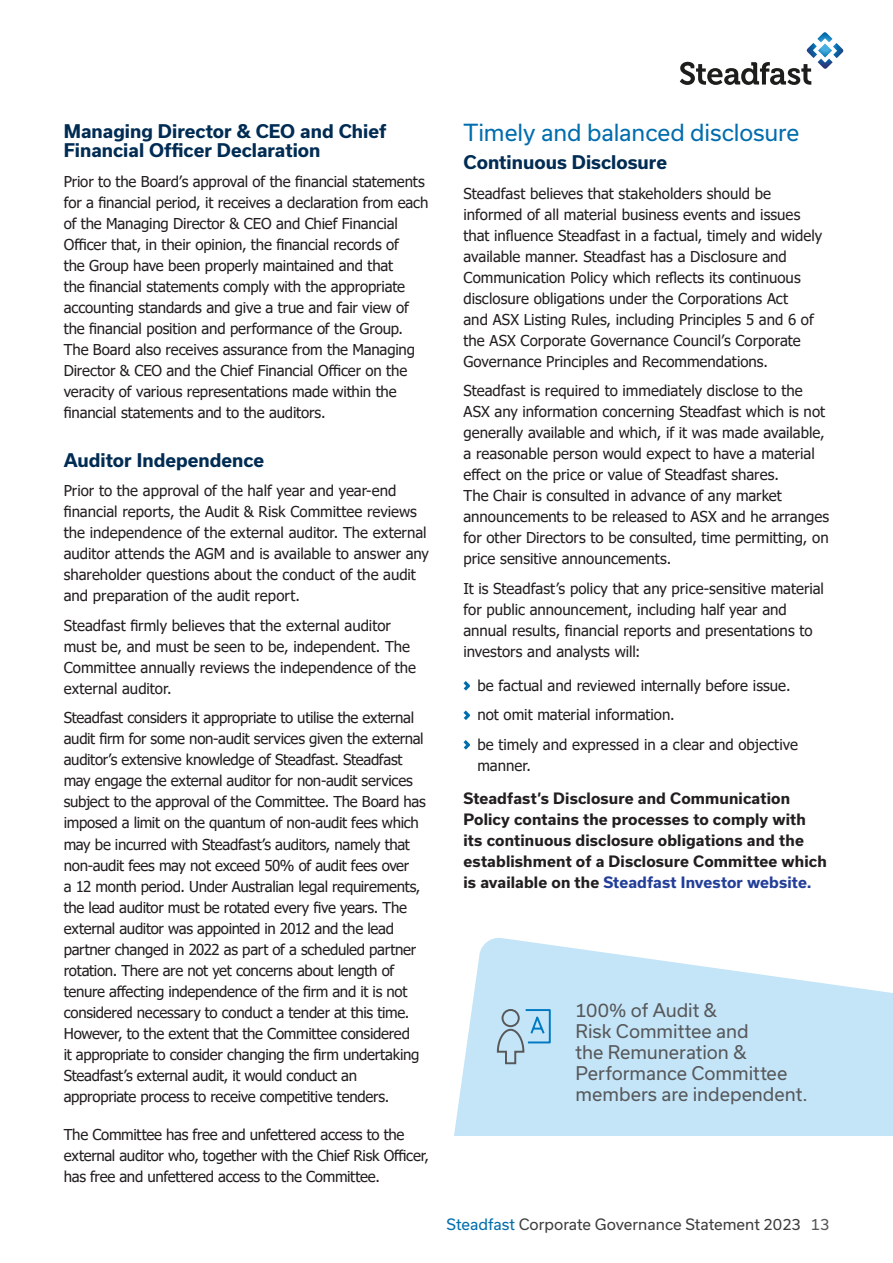
<style>
.page{position:relative;width:893px;height:1263px;background:#fff}
.page>*{position:absolute;margin:0;border:0;box-sizing:border-box;transform-origin:0 0}
.body_copy{font:22.5px "Usual";letter-spacing:-.005em;color:#006dad}
.heading_2{font:700 18px/19.5px "Usual";color:#002c54}
.heading_1{font:18px/21px "Usual";letter-spacing:-.005em;color:#57585a}
.body_copy_no_space_before{font:15px/21px "Tahoma";letter-spacing:-.005em;color:#231f20}
.body_copy-2{font:700 15px/21px "Usual";letter-spacing:.005em;color:#231f20}
.body_copy-3{font:15px/21px "Tahoma";letter-spacing:-.02em;color:#231f20}
.bullet_1{font:15px/21px "Tahoma";color:#231f20}
.t1{font:15px "Usual";color:#3e3e3f}
.s1{color:#233e98}
.s2{color:#006dad}
.s3{color:#57585a}
</style>
<div class="page">
<svg style="left:680px;top:32px;width:164px;height:53px"></svg>
<svg style="left:454px;top:938px;width:439px;height:197px;fill:#c4e5f8"></svg>
<svg style="left:463px;top:681px;width:7px;height:10px"></svg>
<svg style="left:463px;top:710px;width:7px;height:10px"></svg>
<svg style="left:463px;top:740px;width:7px;height:10px"></svg>
<svg style="left:496px;top:1008px;width:56px;height:57px;background:#abcfe4"></svg>
<p class="heading_2" style="left:64px;top:121px;width:324px">Managing Director &amp; CEO and Chief<br>Financial Officer Declaration</p>
<p class="body_copy_no_space_before" style="left:64px;top:172px;width:366px">Prior to the Board’s approval of the financial statements for a financial period, it receives a declaration from each of the Managing Director &amp; CEO and Chief Financial Officer that, in their opinion, the financial records of<br>the Group have been properly maintained and that<br>the financial statements comply with the appropriate accounting standards and give a true and fair view of the financial position and performance of the Group.<br>The Board also receives assurance from the Managing Director &amp; CEO and the Chief Financial Officer on the veracity of various representations made within the financial statements and to the auditors.</p>
<p class="heading_2" style="left:64px;top:450px;width:202px">Auditor Independence</p>
<p class="body_copy_no_space_before" style="left:64px;top:481px;width:367px">Prior to the approval of the half year and year-end financial reports, the Audit &amp; Risk Committee reviews the independence of the external auditor. The external auditor attends the AGM and is available to answer any shareholder questions about the conduct of the audit and preparation of the audit report.</p>
<p class="body_copy_no_space_before" style="left:64px;top:616px;width:354px">Steadfast firmly believes that the external auditor must be, and must be seen to be, independent. The Committee annually reviews the independence of the external auditor.</p>
<p class="body_copy_no_space_before" style="left:64px;top:708px;width:364px">Steadfast considers it appropriate to utilise the external audit firm for some non-audit services given the external auditor’s extensive knowledge of Steadfast. Steadfast may engage the external auditor for non-audit services subject to the approval of the Committee. The Board has imposed a limit on the quantum of non-audit fees which may be incurred with Steadfast’s auditors, namely that non-audit fees may not exceed 50% of audit fees over<br>a 12 month period. Under Australian legal requirements, the lead auditor must be rotated every five years. The external auditor was appointed in 2012 and the lead partner changed in 2022 as part of a scheduled partner rotation. There are not yet concerns about length of tenure affecting independence of the firm and it is not considered necessary to conduct a tender at this time.<br>However, to the extent that the Committee considered<br>it appropriate to consider changing the firm undertaking Steadfast’s external audit, it would conduct an appropriate process to receive competitive tenders.</p>
<p class="body_copy-3" style="left:64px;top:1124px;width:367px">The Committee has free and unfettered access to the external auditor who, together with the Chief Risk Officer, has free and unfettered access to the Committee.</p>
<p class="body_copy" style="left:463px;top:120px;width:337px">Timely and balanced disclosure</p>
<p class="heading_2" style="left:463px;top:153px;width:205px">Continuous Disclosure</p>
<p class="body_copy_no_space_before" style="left:463px;top:184px;width:360px">Steadfast believes that stakeholders should be informed of all material business events and issues that influence Steadfast in a factual, timely and widely available manner. Steadfast has a Disclosure and Communication Policy which reflects its continuous disclosure obligations under the Corporations Act<br>and ASX Listing Rules, including Principles 5 and 6 of the ASX Corporate Governance Council’s Corporate Governance Principles and Recommendations.</p>
<p class="body_copy_no_space_before" style="left:463px;top:381px;width:367px">Steadfast is required to immediately disclose to the ASX any information concerning Steadfast which is not generally available and which, if it was made available, a reasonable person would expect to have a material effect on the price or value of Steadfast shares.<br>The Chair is consulted in advance of any market announcements to be released to ASX and he arranges for other Directors to be consulted, time permitting, on price sensitive announcements.</p>
<p class="body_copy_no_space_before" style="left:463px;top:579px;width:362px">It is Steadfast’s policy that any price-sensitive material for public announcement, including half year and annual results, financial reports and presentations to investors and analysts will:</p>
<p class="bullet_1" style="left:477px;top:675px;width:315px">be factual and reviewed internally before issue.</p>
<p class="bullet_1" style="left:477px;top:705px;width:199px">not omit material information.</p>
<p class="bullet_1" style="left:477px;top:734px;width:322px">be timely and expressed in a clear and objective manner.</p>
<p class="body_copy-2" style="left:463px;top:788px;width:365px">Steadfast’s Disclosure and Communication Policy contains the processes to comply with its continuous disclosure obligations and the establishment of a Disclosure Committee which is available on the <span class="s1">Steadfast Investor website.</span></p>
<p class="heading_1" style="left:576px;top:1000px;width:233px">100% of Audit &amp;<br>Risk Committee and<br>the Remuneration &amp;<br>Performance Committee members are independent.</p>
<p class="t1" style="left:446px;top:1216px;width:385px"><span class="s2">Steadfast</span> Corporate Governance Statement 2023 <span class="s3">13</span></p>
</div>
